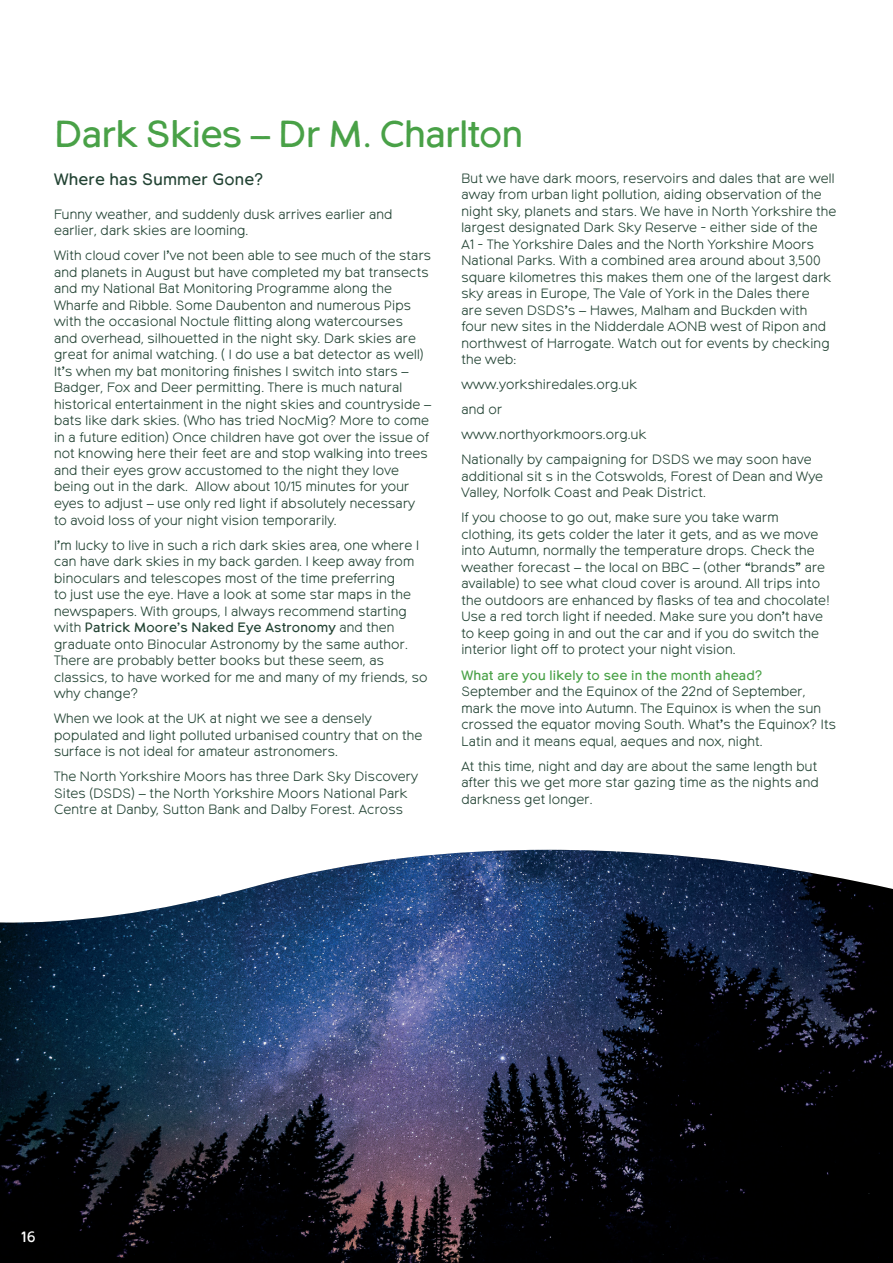
<style>
.page{position:relative;width:893px;height:1263px;background:#fff}
.page>*{position:absolute;margin:0;border:0;box-sizing:border-box;transform-origin:0 0}
.headline{font:37.5px "Northwoods";letter-spacing:-.015em;color:#49a147}
.intro{font:16.5px "Northwoods";letter-spacing:.015em;color:#224333}
.page-number{font:15px "Northwoods";color:#fff}
.body-text{font:300 13.5px/16.5px "Northwoods";letter-spacing:.015em;color:#224333}
.subhead-small{font:13.5px "Northwoods";letter-spacing:.015em;color:#49a147}
.s1{font-weight:400}
</style>
<div class="page">
<img style="left:0;top:849px;width:892px;height:414px">
<img style="left:0;top:850px;width:892px;height:74px">
<svg style="left:892px;top:888px;width:1px;height:375px"></svg>
<p class="headline" style="left:54px;top:112px;width:470px">Dark Skies – Dr M. Charlton</p>
<p class="body-text" style="left:461px;top:170px;width:377px">But we have dark moors, reservoirs and dales that are well away from urban light pollution, aiding observation of the night sky, planets and stars. We have in North Yorkshire the largest designated Dark Sky Reserve - either side of the<br>A1 - The Yorkshire Dales and the North Yorkshire Moors National Parks. With a combined area around about 3,500 square kilometres this makes them one of the largest dark sky areas in Europe, The Vale of York in the Dales there<br>are seven DSDS’s – Hawes, Malham and Buckden with four new sites in the Nidderdale AONB west of Ripon and northwest of Harrogate. Watch out for events by checking the web:</p>
<p class="body-text" style="left:461px;top:377px;width:177px">www.yorkshiredales.org.uk</p>
<p class="body-text" style="left:461px;top:402px;width:42px">and or</p>
<p class="body-text" style="left:461px;top:427px;width:186px">www.northyorkmoors.org.uk</p>
<p class="body-text" style="left:461px;top:452px;width:363px">Nationally by campaigning for DSDS we may soon have additional sit s in the Cotswolds, Forest of Dean and Wye<br>Valley, Norfolk Coast and Peak District.</p>
<p class="body-text" style="left:461px;top:510px;width:370px">If you choose to go out, make sure you take warm clothing, its gets colder the later it gets, and as we move into Autumn, normally the temperature drops. Check the weather forecast – the local on BBC – (other “brands” are available) to see what cloud cover is around. All trips into the outdoors are enhanced by flasks of tea and chocolate!<br>Use a red torch light if needed. Make sure you don’t have to keep going in and out the car and if you do switch the interior light off to protect your night vision.</p>
<p class="subhead-small" style="left:461px;top:667px;width:302px">What are you likely to see in the month ahead?</p>
<p class="body-text" style="left:461px;top:684px;width:376px">September and the Equinox of the 22nd of September, mark the move into Autumn. The Equinox is when the sun crossed the equator moving South. What’s the Equinox? Its Latin and it means equal, aeques and nox, night.</p>
<p class="body-text" style="left:461px;top:758px;width:359px;text-align:justify">At this time, night and day are about the same length but after this we get more star gazing time as the nights and darkness get longer.</p>
<p class="intro" style="left:54px;top:170px;width:211px">Where has Summer Gone?</p>
<p class="body-text" style="left:54px;top:207px;width:340px">Funny weather, and suddenly dusk arrives earlier and earlier, dark skies are looming.</p>
<p class="body-text" style="left:54px;top:248px;width:379px">With cloud cover I’ve not been able to see much of the stars and planets in August but have completed my bat transects and my National Bat Monitoring Programme along the Wharfe and Ribble. Some Daubenton and numerous Pips with the occasional Noctule flitting along watercourses<br>and overhead, silhouetted in the night sky. Dark skies are great for animal watching. ( I do use a bat detector as well)<br>It’s when my bat monitoring finishes I switch into stars – Badger, Fox and Deer permitting. There is much natural historical entertainment in the night skies and countryside – bats like dark skies. (Who has tried NocMig? More to come in a future edition) Once children have got over the issue of not knowing here their feet are and stop walking into trees and their eyes grow accustomed to the night they love being out in the dark. Allow about 10/15 minutes for your eyes to adjust – use only red light if absolutely necessary to avoid loss of your night vision temporarily.</p>
<p class="body-text" style="left:54px;top:537px;width:375px">I’m lucky to live in such a rich dark skies area, one where I can have dark skies in my back garden. I keep away from binoculars and telescopes most of the time preferring<br>to just use the eye. Have a look at some star maps in the newspapers. With groups, I always recommend starting with <span class="s1">Patrick Moore’s Naked Eye Astronomy</span> and then graduate onto Binocular Astronomy by the same author.<br>There are probably better books but these seem, as classics, to have worked for me and many of my friends, so why change?</p>
<p class="body-text" style="left:54px;top:711px;width:370px">When we look at the UK at night we see a densely populated and light polluted urbanised country that on the surface is not ideal for amateur astronomers.</p>
<p class="body-text" style="left:54px;top:769px;width:365px">The North Yorkshire Moors has three Dark Sky Discovery<br>Sites (DSDS) – the North Yorkshire Moors National Park<br>Centre at Danby, Sutton Bank and Dalby Forest. Across</p>
<p class="page-number" style="left:21px;top:1228px;width:16px">16</p>
</div>
